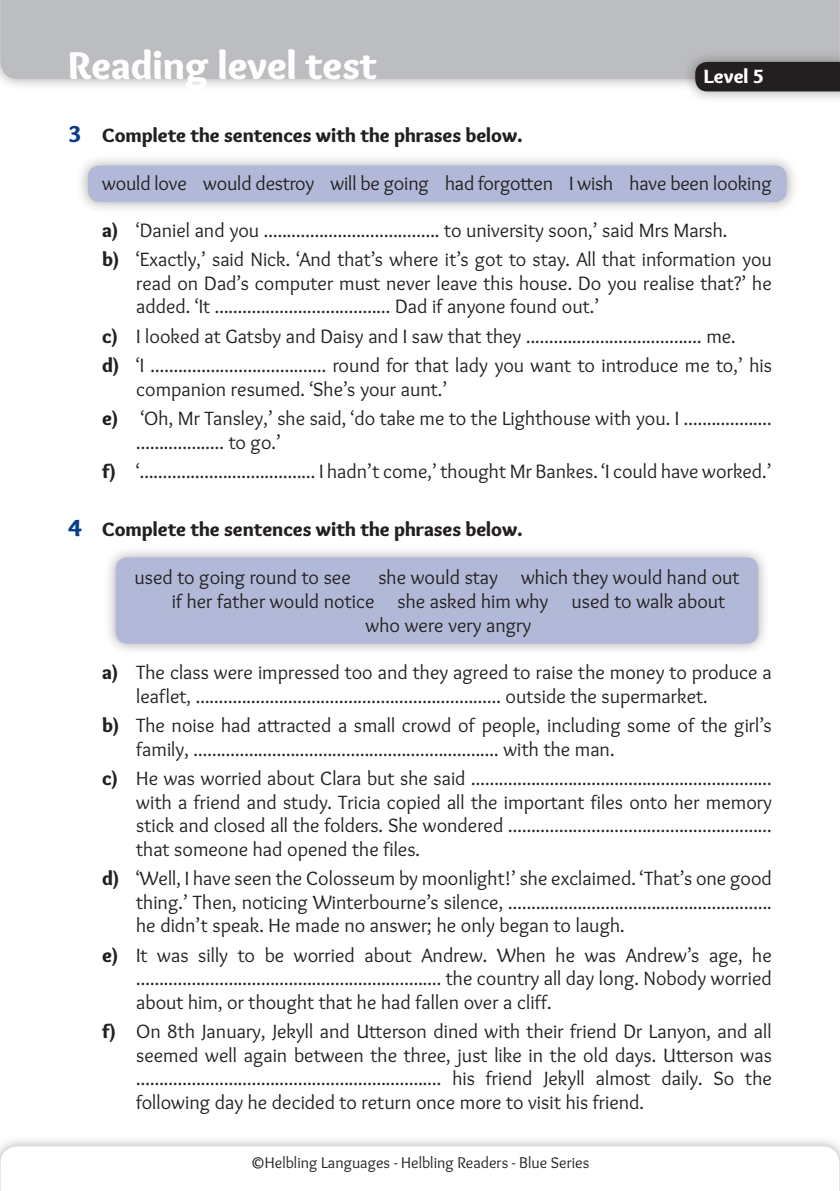
<style>
.page{position:relative;width:840px;height:1191px;background:#fff}
.page>*{position:absolute;margin:0;border:0;box-sizing:border-box;transform-origin:0 0}
.testi_principali{font:900 40px "Overlock";color:#fff}
.t1{font:20px/23.6px "Overlock";color:#231f20;text-align:justify}
.t2{font:900 20px "Overlock";color:#231f20}
.testi_principali-2{font:900 20px "Overlock";color:#fff}
.testi_principali-3{font:16px "Overlock";color:#231f20}
.s1{font-size:24px;color:#083e89}
.s2{font-weight:900}
</style>
<div class="page">
<div style="left:76px;top:154px;width:722px;height:60px;background:#231f20;opacity:.4"></div>
<div style="left:88px;top:166px;width:698px;height:36px;background:#b2b8d7;border-radius:11px"></div>
<div style="left:0;top:0;width:839px;height:91px;background:#231f20;opacity:.4"></div>
<div style="left:0;top:0;width:839px;height:79px;background:#bcbdc0"></div>
<div style="left:0;top:1134px;width:839px;height:57px;background:#231f20;opacity:.4"></div>
<svg style="left:0;top:1146px;width:839px;height:45px"></svg>
<div style="left:104px;top:545px;width:666px;height:110px;background:#231f20;opacity:.4"></div>
<div style="left:116px;top:557px;width:641px;height:86px;background:#b2b8d7;border-radius:11px"></div>
<div style="left:683px;top:50px;width:156px;height:54px;background:#231f20;opacity:.4"></div>
<div style="left:694px;top:62px;width:145px;height:29px;background:#231f20"></div>
<p class="testi_principali" style="left:68px;top:41px;width:310px">Reading level test</p>
<p class="t2" style="left:68px;top:123px;width:455px"><span class="s1">3</span> Complete the sentences with the phrases below.</p>
<p class="t1" style="left:102px;top:171px;width:670px">would love would destroy will be going had forgotten I wish have been looking</p>
<p class="t1" style="left:102px;top:219px;width:626px"><span class="s2">a)</span> ‘Daniel and you ...................................... to university soon,’ said Mrs Marsh.</p>
<p class="t1" style="left:136px;top:248px;width:637px;text-indent:-34px"><span class="s2">b)</span> ‘Exactly,’ said Nick. ‘And that’s where it’s got to stay. All that information you read on Dad’s computer must never leave this house. Do you realise that?’ he added. ‘It ...................................... Dad if anyone found out.’</p>
<p class="t1" style="left:102px;top:324px;width:635px"><span class="s2">c)</span> I looked at Gatsby and Daisy and I saw that they ...................................... me.</p>
<p class="t1" style="left:136px;top:354px;width:636px;text-indent:-34px"><span class="s2">d)</span> ‘I ...................................... round for that lady you want to introduce me to,’ his companion resumed. ‘She’s your aunt.’</p>
<p class="t1" style="left:136px;top:407px;width:636px;text-indent:-34px"><span class="s2">e)</span> ‘Oh, Mr Tansley,’ she said, ‘do take me to the Lighthouse with you. I ................... ................... to go.’</p>
<p class="t1" style="left:102px;top:459px;width:670px"><span class="s2">f)</span> ‘...................................... I hadn’t come,’ thought Mr Bankes. ‘I could have worked.’</p>
<p class="t2" style="left:68px;top:517px;width:455px"><span class="s1">4</span> Complete the sentences with the phrases below.</p>
<p class="t1" style="left:134px;top:566px;width:218px">used to going round to see</p>
<p class="testi_principali-2" style="left:703px;top:64px;width:62px">Level 5</p>
<p class="t1" style="left:172px;top:565px;width:569px;text-indent:206px">she would stay which they would hand out if her father would notice she asked him why used to walk about</p>
<p class="t1" style="left:365px;top:614px;width:167px">who were very angry</p>
<p class="t1" style="left:136px;top:661px;width:637px;text-indent:-34px"><span class="s2">a)</span> The class were impressed too and they agreed to raise the money to produce a leaflet, .................................................................. outside the supermarket.</p>
<p class="t1" style="left:136px;top:714px;width:636px;text-indent:-34px"><span class="s2">b)</span> The noise had attracted a small crowd of people, including some of the girl’s family, .................................................................. with the man.</p>
<p class="t1" style="left:136px;top:766px;width:637px;text-indent:-34px"><span class="s2">c)</span> He was worried about Clara but she said ................................................................. with a friend and study. Tricia copied all the important files onto her memory stick and closed all the folders. She wondered ......................................................... that someone had opened the files.</p>
<p class="t1" style="left:136px;top:867px;width:637px;text-indent:-34px"><span class="s2">d)</span> ‘Well, I have seen the Colosseum by moonlight!’ she exclaimed. ‘That’s one good thing.’ Then, noticing Winterbourne’s silence, ......................................................... he didn’t speak. He made no answer; he only began to laugh.</p>
<p class="t1" style="left:136px;top:943px;width:636px;text-indent:-34px"><span class="s2">e)</span> It was silly to be worried about Andrew. When he was Andrew’s age, he .................................................................. the country all day long. Nobody worried about him, or thought that he had fallen over a cliff.</p>
<p class="t1" style="left:136px;top:1019px;width:636px;text-indent:-34px"><span class="s2">f)</span> On 8th January, Jekyll and Utterson dined with their friend Dr Lanyon, and all seemed well again between the three, just like in the old days. Utterson was .................................................................. his friend Jekyll almost daily. So the following day he decided to return once more to visit his friend.</p>
<p class="testi_principali-3" style="left:250px;top:1153px;width:340px">©Helbling Languages - Helbling Readers - Blue Series</p>
</div>
